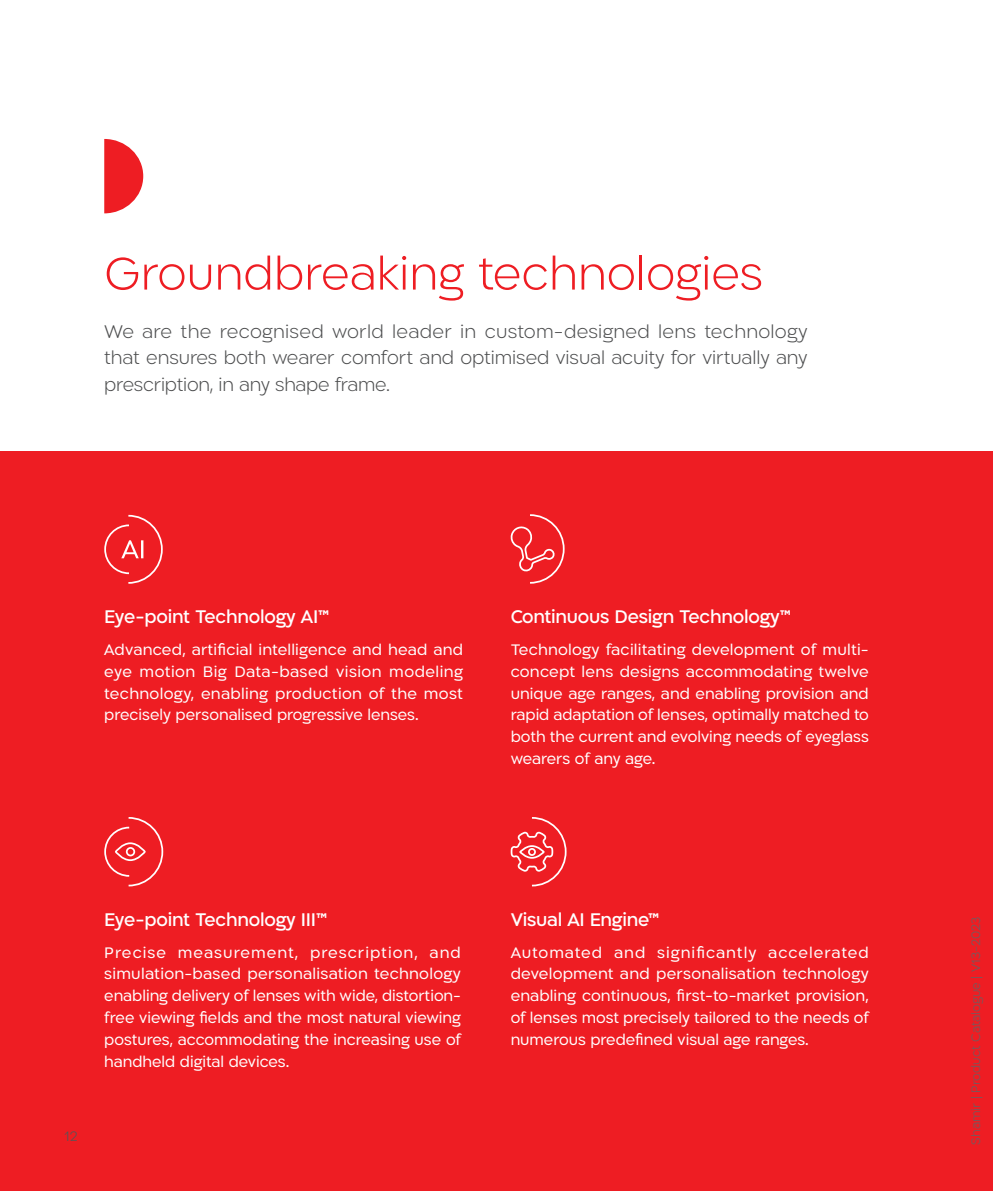
<style>
.page{position:relative;width:993px;height:1191px;background:#fff}
.page>*{position:absolute;margin:0;border:0;box-sizing:border-box;transform-origin:0 0}
.t1{font:300 52.5px "Ploni DL1.1 AAA";color:#ee1d23}
.t2{font:300 21px/26.2px "Ploni DL1.1 AAA";letter-spacing:-.01em;color:#4b4c4d;text-align:justify}
.t3{font:500 21px "Ploni DL1.1 AAA";letter-spacing:-.01em;color:#fff}
.t4{font:17.5px/21.9px "Ploni DL1.1 AAA";color:#fff;text-align:justify}
.t5{font:300 15.75px "Ploni DL1.1 AAA";color:#525759}
.t6{font:300 14px "Ploni DL1.1 AAA";color:#636366}
</style>
<div class="page">
<div style="left:0;top:451px;width:992px;height:740px;background:#ee1d23"></div>
<svg style="left:104px;top:139px;width:39px;height:74px"></svg>
<svg style="left:104px;top:817px;width:60px;height:70px"></svg>
<svg style="left:510px;top:514px;width:55px;height:70px"></svg>
<svg style="left:510px;top:817px;width:57px;height:70px"></svg>
<svg style="left:104px;top:514px;width:59px;height:70px"></svg>
<h1 class="t1" style="left:104px;top:245px;width:660px">Groundbreaking technologies</h1>
<p class="t2" style="left:104px;top:319px;width:704px">We are the recognised world leader in custom-designed lens technology that ensures both wearer comfort and optimised visual acuity for virtually any prescription, in any shape frame.</p>
<p class="t3" style="left:104px;top:604px;width:226px">Eye-point Technology AI™</p>
<p class="t4" style="left:104px;top:639px;width:360px">Advanced, artificial intelligence and head and eye motion Big Data-based vision modeling technology, enabling production of the most precisely personalised progressive lenses.</p>
<p class="t3" style="left:510px;top:604px;width:282px">Continuous Design Technology™</p>
<p class="t4" style="left:510px;top:639px;width:359px">Technology facilitating development of multi&shy;concept lens designs accommodating twelve unique age ranges, and enabling provision and rapid adaptation of lenses, optimally matched to both the current and evolving needs of eyeglass wearers of any age.</p>
<p class="t5" style="left:64px;top:1128px;width:15px">12</p>
<p class="t3" style="left:104px;top:906px;width:224px">Eye-point Technology III™</p>
<p class="t4" style="left:104px;top:941px;width:358px">Precise measurement, prescription, and simulation-based personalisation technology enabling delivery of lenses with wide, distortion&shy;free viewing fields and the most natural viewing postures, accommodating the increasing use of handheld digital devices.</p>
<p class="t3" style="left:510px;top:906px;width:150px">Visual AI Engine™</p>
<p class="t4" style="left:510px;top:941px;width:359px">Automated and significantly accelerated development and personalisation technology enabling continuous, first-to-market provision, of lenses most precisely tailored to the needs of numerous predefined visual age ranges.</p>
<p class="t6" style="left:968px;top:1144px;width:229px;rotate:-90deg">Shamir | Product Catalogue | V13-2023</p>
</div>
